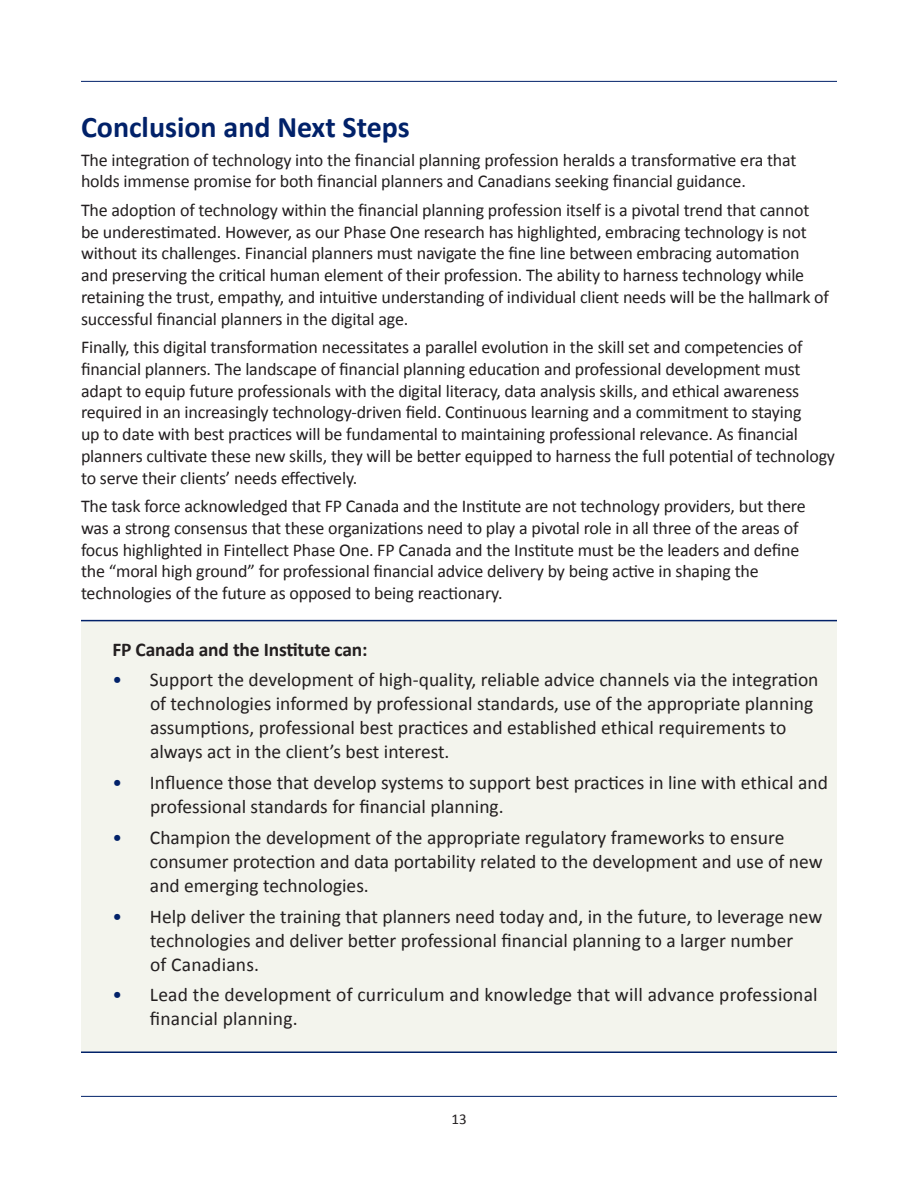
<style>
.page{position:relative;width:918px;height:1188px;background:#fff}
.page>*{position:absolute;margin:0;border:0;box-sizing:border-box;transform-origin:0 0}
.t1{font:700 30px "Calibri";color:#012169}
.bullets{font:19.5px/24px "Calibri";color:#231f20}
.t2{font:700 19.5px "Calibri";letter-spacing:-.01em;color:#231f20}
.t3{font:18px/21.8px "Calibri";letter-spacing:-.01em;color:#231f20}
.t4{font:15px "Calibri";color:#231f20}
.s1{color:#012169}
</style>
<div class="page">
<hr style="left:81px;top:1096px;width:756px;height:1px;background:#012169">
<hr style="left:81px;top:81px;width:756px;height:1px;background:#012169">
<div style="left:81px;top:621px;width:756px;height:432px;background:#f3f4ed"></div>
<hr style="left:81px;top:620px;width:756px;height:1px;background:#012169">
<hr style="left:81px;top:1052px;width:756px;height:1px;background:#012169">
<h2 class="t1" style="left:81px;top:108px;width:330px">Conclusion and Next Steps</h2>
<p class="t3" style="left:81px;top:149px;width:717px">The integration of technology into the financial planning profession heralds a transformative era that holds immense promise for both financial planners and Canadians seeking financial guidance.</p>
<p class="t3" style="left:81px;top:199px;width:750px">The adoption of technology within the financial planning profession itself is a pivotal trend that cannot be underestimated. However, as our Phase One research has highlighted, embracing technology is not without its challenges. Financial planners must navigate the fine line between embracing automation and preserving the critical human element of their profession. The ability to harness technology while retaining the trust, empathy, and intuitive understanding of individual client needs will be the hallmark of successful financial planners in the digital age.</p>
<p class="t3" style="left:81px;top:336px;width:756px">Finally, this digital transformation necessitates a parallel evolution in the skill set and competencies of financial planners. The landscape of financial planning education and professional development must adapt to equip future professionals with the digital literacy, data analysis skills, and ethical awareness required in an increasingly technology-driven field. Continuous learning and a commitment to staying<br>up to date with best practices will be fundamental to maintaining professional relevance. As financial planners cultivate these new skills, they will be better equipped to harness the full potential of technology to serve their clients’ needs effectively.</p>
<p class="t3" style="left:81px;top:495px;width:726px">The task force acknowledged that FP Canada and the Institute are not technology providers, but there was a strong consensus that these organizations need to play a pivotal role in all three of the areas of focus highlighted in Fintellect Phase One. FP Canada and the Institute must be the leaders and define the “moral high ground” for professional financial advice delivery by being active in shaping the technologies of the future as opposed to being reactionary.</p>
<p class="t2" style="left:112px;top:637px;width:257px">FP Canada and the Institute can:</p>
<p class="bullets" style="left:150px;top:668px;width:670px;text-indent:-38px"><span class="s1">•</span> Support the development of high-quality, reliable advice channels via the integration of technologies informed by professional standards, use of the appropriate planning assumptions, professional best practices and established ethical requirements to always act in the client’s best interest.</p>
<p class="bullets" style="left:150px;top:771px;width:679px;text-indent:-37px"><span class="s1">•</span> Influence those that develop systems to support best practices in line with ethical and professional standards for financial planning.</p>
<p class="bullets" style="left:150px;top:825px;width:674px;text-indent:-37px"><span class="s1">•</span> Champion the development of the appropriate regulatory frameworks to ensure consumer protection and data portability related to the development and use of new and emerging technologies.</p>
<p class="bullets" style="left:150px;top:904px;width:674px;text-indent:-38px"><span class="s1">•</span> Help deliver the training that planners need today and, in the future, to leverage new technologies and deliver better professional financial planning to a larger number<br>of Canadians.</p>
<p class="bullets" style="left:150px;top:983px;width:669px;text-indent:-37px"><span class="s1">•</span> Lead the development of curriculum and knowledge that will advance professional financial planning.</p>
<p class="t4" style="left:451px;top:1110px;width:17px">13</p>
</div>
